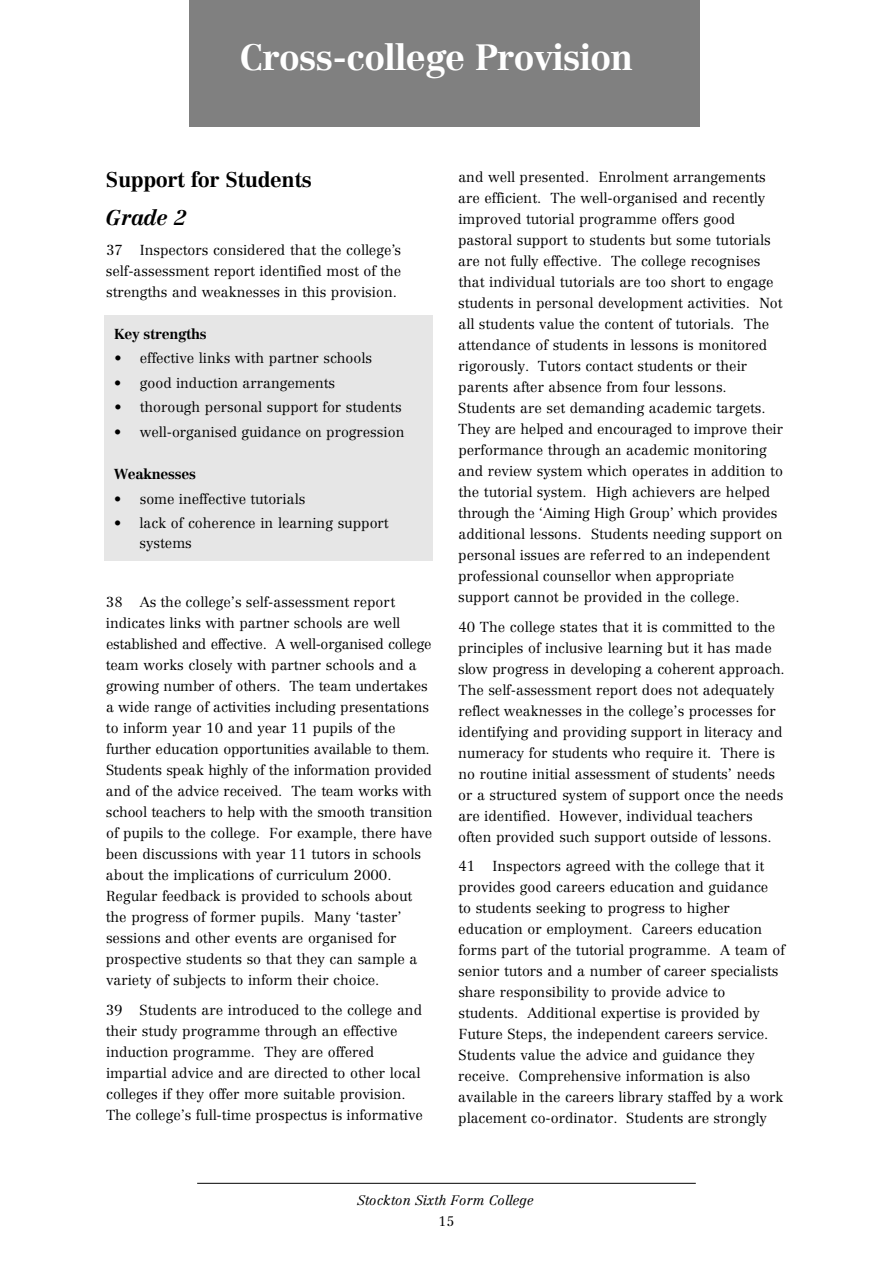
<style>
.page{position:relative;width:893px;height:1263px;background:#fff}
.page>*{position:absolute;margin:0;border:0;box-sizing:border-box;transform-origin:0 0}
.t1{font:700 36px "Centennial";color:#fff}
.t2{font:700 21px "Centennial";color:#000}
.t3{font:italic 700 21px "Centennial";color:#000}
.t4{font:300 14.25px/21px "Centennial";color:#000}
.t5{font:700 14.25px "Centennial";color:#000}
.t6{font:italic 300 13.5px "Centennial";color:#000}
.t7{font:300 13.5px "Centennial";color:#000}
</style>
<div class="page">
<div style="left:104px;top:315px;width:328px;height:246px;background:#e6e6e6"></div>
<hr style="left:197px;top:1183px;width:498px;height:1px;background:#000">
<div style="left:189px;top:0;width:510px;height:126px;background:#808080"></div>
<h1 class="t1" style="left:240px;top:43px;width:394px">Cross-college Provision</h1>
<h2 class="t2" style="left:106px;top:171px;width:207px">Support for Students</h2>
<h2 class="t3" style="left:106px;top:209px;width:82px">Grade 2</h2>
<p class="t4" style="left:106px;top:240px;width:297px;text-align:justify">37 Inspectors considered that the college’s self-assessment report identified most of the strengths and weaknesses in this provision.</p>
<p class="t5" style="left:114px;top:328px;width:94px">Key strengths</p>
<p class="t4" style="left:114px;top:349px;width:259px">• effective links with partner schools</p>
<p class="t4" style="left:114px;top:373px;width:222px">• good induction arrangements</p>
<p class="t4" style="left:114px;top:398px;width:289px">• thorough personal support for students</p>
<p class="t4" style="left:114px;top:422px;width:291px">• well-organised guidance on progression</p>
<p class="t5" style="left:114px;top:468px;width:83px">Weaknesses</p>
<p class="t4" style="left:114px;top:489px;width:192px">• some ineffective tutorials</p>
<p class="t4" style="left:140px;top:514px;width:251px;line-height:20.2px;text-indent:-26px">• lack of coherence in learning support systems</p>
<p class="t4" style="left:106px;top:593px;width:328px">38 As the college’s self-assessment report indicates links with partner schools are well established and effective. A well-organised college team works closely with partner schools and a<br>g rowing number of others. The team undert a k e s a wide range of activities including pre s e n t a t i o n s to inform year 10 and year 11 pupils of the<br>f u rther education opportunities available to them.<br>Students speak highly of the information pro v i d e d and of the advice received. The team works with school teachers to help with the smooth transition of pupils to the college. For example, there have been discussions with year 11 tutors in schools about the implications of curriculum 2000.<br>Regular feedback is provided to schools about the progress of former pupils. Many ‘taster’ sessions and other events are organised for prospective students so that they can sample a variety of subjects to inform their choice.</p>
<p class="t4" style="left:106px;top:1000px;width:318px">39 Students are introduced to the college and their study programme through an effective induction programme. They are offered impartial advice and are directed to other local colleges if they offer more suitable provision.<br>The college’s full-time prospectus is informative</p>
<p class="t4" style="left:458px;top:167px;width:326px">and well presented. Enrolment arrangements are efficient. The well-organised and recently improved tutorial programme offers good pastoral support to students but some tutorials are not fully effective. The college recognises that individual tutorials are too short to engage students in personal development activities. Not all students value the content of tutorials. The attendance of students in lessons is monitored rigorously. Tutors contact students or their parents after absence from four lessons.<br>Students are set demanding academic targets.<br>They are helped and encouraged to improve their performance through an academic monitoring and review system which operates in addition to the tutorial system. High achievers are helped<br>t h rough the ‘Aiming High Group’ which pro v i d e s additional lessons. Students needing support on personal issues are referred to an independent professional counsellor when appropriate support cannot be provided in the college.</p>
<p class="t4" style="left:458px;top:617px;width:328px">40 The college states that it is committed to the principles of inclusive learning but it has made slow pro g ress in developing a coherent appro a c h .<br>The self-assessment report does not adequately reflect weaknesses in the college’s processes for identifying and providing support in literacy and numeracy for students who require it. There is no routine initial assessment of students’ needs or a stru c t u red system of support once the needs are identified. However, individual teachers often provided such support outside of lessons.</p>
<p class="t4" style="left:458px;top:856px;width:328px">41 Inspectors agreed with the college that it provides good careers education and guidance<br>to students seeking to progress to higher education or employment. Careers education forms part of the tutorial programme. A team of senior tutors and a number of career specialists share responsibility to provide advice to students. Additional expertise is provided by Future Steps, the independent careers service.<br>Students value the advice and guidance they receive. Comprehensive information is also available in the careers library staffed by a work placement co-ordinator. Students are strongly</p>
<p class="t6" style="left:357px;top:1194px;width:178px">Stockton Sixth Form College</p>
<p class="t7" style="left:438px;top:1215px;width:17px">15</p>
</div>
